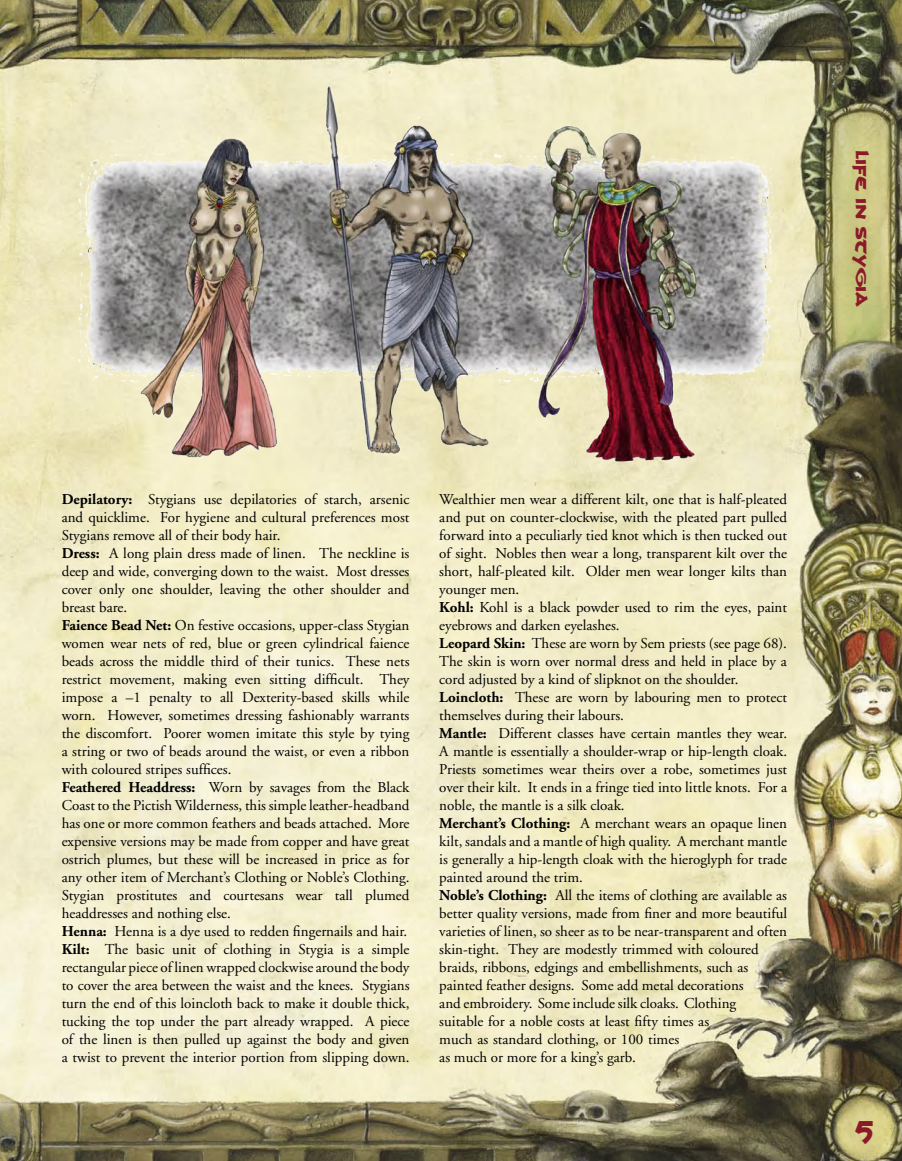
<style>
.page{position:relative;width:902px;height:1161px;background:#fff}
.page>*{position:absolute;margin:0;border:0;box-sizing:border-box;transform-origin:0 0}
.t1{font:28.5px "Hyborian";color:#8b1a29}
.t2{font:18px "Hyborian";letter-spacing:-.005em;color:#8b1a29}
.t3{font:15px/18px "Adobe Garamond";color:#000}
.s1{font-weight:700}
</style>
<div class="page">
<img style="left:0;top:0;width:901px;height:1161px">
<img style="left:57px;top:78px;width:734px;height:390px">
<p class="t2" style="left:873px;top:151px;width:158px;rotate:90deg">LIFE IN STYGIA</p>
<p class="t3" style="left:62px;top:491px;width:349px"><span class="s1">Depilatory:</span> Stygians use depilatories of starch, arsenic and quicklime. For hygiene and cultural preferences most Stygians remove all of their body hair.<br><span class="s1">Dress:</span> A long plain dress made of linen. The neckline is deep and wide, converging down to the waist. Most dresses cover only one shoulder, leaving the other shoulder and breast bare.<br><span class="s1">Faience Bead Net:</span> On festive occasions, upper-class Stygian women wear nets of red, blue or green cylindrical faience beads across the middle third of their tunics. These nets restrict movement, making even sitting difficult. They impose a –1 penalty to all Dexterity-based skills while worn. However, sometimes dressing fashionably warrants the discomfort. Poorer women imitate this style by tying a string or two of beads around the waist, or even a ribbon with coloured stripes suffices.<br><span class="s1">Feathered Headdress:</span> Worn by savages from the Black Coast to the Pictish Wilderness, this simple leather-headband has one or more common feathers and beads attached. More expensive versions may be made from copper and have great ostrich plumes, but these will be increased in price as for any other item of Merchant’s Clothing or Noble’s Clothing.<br>Stygian prostitutes and courtesans wear tall plumed headdresses and nothing else.<br><span class="s1">Henna:</span> Henna is a dye used to redden fingernails and hair.<br><span class="s1">Kilt:</span> The basic unit of clothing in Stygia is a simple rectangular piece of linen wrapped clockwise around the body to cover the area between the waist and the knees. Stygians turn the end of this loincloth back to make it double thick, tucking the top under the part already wrapped. A piece of the linen is then pulled up against the body and given a twist to prevent the interior portion from slipping down.</p>
<p class="t3" style="left:439px;top:491px;width:349px">Wealthier men wear a different kilt, one that is half-pleated and put on counter-clockwise, with the pleated part pulled forward into a peculiarly tied knot which is then tucked out of sight. Nobles then wear a long, transparent kilt over the short, half-pleated kilt. Older men wear longer kilts than younger men.<br><span class="s1">Kohl:</span> Kohl is a black powder used to rim the eyes, paint eyebrows and darken eyelashes.<br><span class="s1">Leopard Skin:</span> These are worn by Sem priests (see page 68).<br>The skin is worn over normal dress and held in place by a cord adjusted by a kind of slipknot on the shoulder.<br><span class="s1">Loincloth:</span> These are worn by labouring men to protect themselves during their labours.<br><span class="s1">Mantle:</span> Different classes have certain mantles they wear.<br>A mantle is essentially a shoulder-wrap or hip-length cloak.<br>Priests sometimes wear theirs over a robe, sometimes just over their kilt. It ends in a fringe tied into little knots. For a noble, the mantle is a silk cloak.<br><span class="s1">Merchant’s Clothing:</span> A merchant wears an opaque linen kilt, sandals and a mantle of high quality. A merchant mantle is generally a hip-length cloak with the hieroglyph for trade painted around the trim.<br><span class="s1">Noble’s Clothing:</span> All the items of clothing are available as better quality versions, made from finer and more beautiful varieties of linen, so sheer as to be near-transparent and often skin-tight. They are modestly trimmed with coloured braids, ribbons, edgings and embellishments, such as painted feather designs. Some add metal decorations<br>and embroidery. Some include silk cloaks. Clothing<br>suitable for a noble costs at least fifty times as<br>much as standard clothing, or 100 times<br>as much or more for a king’s garb.</p>
<h1 class="t1" style="left:855px;top:1114px;width:20px">5</h1>
</div>
